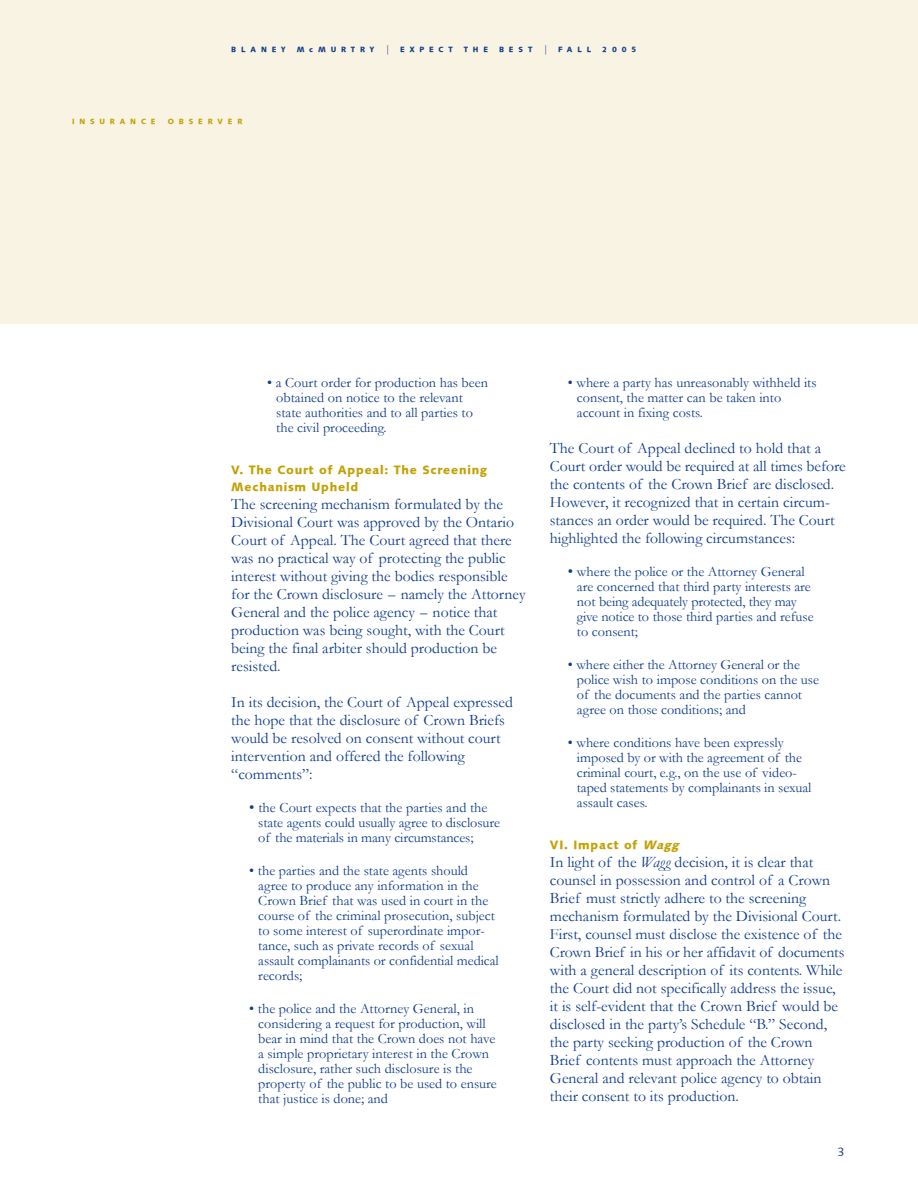
<style>
.page{position:relative;width:918px;height:1188px;background:#fff}
.page>*{position:absolute;margin:0;border:0;box-sizing:border-box;transform-origin:0 0}
.t1{font:15.75px/18px "Garamond";color:#103d8c}
.t2{font:14.25px/15px "Garamond";color:#103d8c}
.t3{font:900 12px/17.1px "Syntax";letter-spacing:.065em;color:#c2a205}
.t4{font:12px "Syntax Roman";color:#103d8c}
.t5{font:900 7.5px "Syntax";letter-spacing:.65em;color:#103d8c}
.t6{font:900 7.5px "Syntax";letter-spacing:.65em;color:#c2a205}
.s1{font-family:"Garamond";font-weight:400;font-size:10.5px}
.s2{font-size:15px}
.s3{font-style:italic}
</style>
<div class="page">
<div style="left:0;top:0;width:918px;height:324px;background:#f8f3e2"></div>
<p class="t5" style="left:231px;top:45px;width:56px">BLANEY</p>
<p class="t5" style="left:297px;top:45px;width:158px">McMURTRY <span class="s1">|</span> EXPECT</p>
<p class="t5" style="left:464px;top:45px;width:26px">THE</p>
<p class="t5" style="left:499px;top:45px;width:94px">BEST <span class="s1">|</span> FALL</p>
<p class="t5" style="left:602px;top:45px;width:36px">2005</p>
<p class="t6" style="left:72px;top:117px;width:85px">INSURANCE</p>
<p class="t6" style="left:168px;top:117px;width:76px">OBSERVER</p>
<p class="t2" style="left:276px;top:376px;width:213px;text-indent:-9px">• a Court order for production has been obtained on notice to the relevant state authorities and to all parties to the civil proceeding.</p>
<p class="t3" style="left:231px;top:462px;width:257px">V. The Court of Appeal: The Screening<br>Mechanism Upheld</p>
<p class="t1" style="left:231px;top:496px;width:296px">The screening mechanism formulated by the Divisional Court was approved by the Ontario Court of Appeal. The Court agreed that there was no practical way of protecting the public interest without giving the bodies responsible for the Crown disclosure - namely the Attorney General and the police agency - notice that production was being sought, with the Court being the final arbiter should production be resisted.</p>
<p class="t1" style="left:231px;top:694px;width:283px">In its decision, the Court of Appeal expressed the hope that the disclosure of Crown Briefs would be resolved on consent without court intervention and offered the following “comments”:</p>
<p class="t2" style="left:258px;top:801px;width:243px;text-indent:-9px"><span class="s2">•</span> the Court expects that the parties and the state agents could usually agree to disclosure of the materials in many circumstances;</p>
<p class="t2" style="left:258px;top:864px;width:242px;text-indent:-9px">• the parties and the state agents should agree to produce any information in the Crown Brief that was used in court in the course of the criminal prosecution, subject to some interest of superordinate impor&shy;tance, such as private records of sexual assault complainants or confidential medical records;</p>
<p class="t2" style="left:258px;top:1002px;width:240px;text-indent:-9px">• the police and the Attorney General, in considering a request for production, will bear in mind that the Crown does not have a simple proprietary interest in the Crown disclosure, rather such disclosure is the property of the public to be used to ensure that justice is done; and</p>
<p class="t2" style="left:577px;top:376px;width:241px;text-indent:-9px">• where a party has unreasonably withheld its consent, the matter can be taken into account in fixing costs.</p>
<p class="t1" style="left:550px;top:440px;width:297px">The Court of Appeal declined to hold that a Court order would be required at all times before the contents of the Crown Brief are disclosed.<br>However, it recognized that in certain circum&shy;stances an order would be required. The Court highlighted the following circumstances:</p>
<p class="t2" style="left:577px;top:565px;width:238px;text-indent:-9px"><span class="s2">•</span> where the police or the Attorney General are concerned that third party interests are not being adequately protected, they may give notice to those third parties and refuse to consent;</p>
<p class="t2" style="left:577px;top:658px;width:244px;text-indent:-9px">• where either the Attorney General or the police wish to impose conditions on the use of the documents and the parties cannot agree on those conditions; and</p>
<p class="t2" style="left:577px;top:736px;width:236px;text-indent:-9px">• where conditions have been expressly imposed by or with the agreement of the criminal court, e.g., on the use of video&shy;taped statements by complainants in sexual assault cases.</p>
<p class="t3" style="left:550px;top:837px;width:130px">VI. Impact of <span class="s3">Wagg</span></p>
<p class="t1" style="left:550px;top:854px;width:296px">In light of the <span class="s3">Wagg</span> decision, it is clear that counsel in possession and control of a Crown Brief must strictly adhere to the screening mechanism formulated by the Divisional Court.<br>First, counsel must disclose the existence of the Crown Brief in his or her affidavit of documents with a general description of its contents. While the Court did not specifically address the issue, it is self-evident that the Crown Brief would be disclosed in the party’s Schedule “B.” Second, the party seeking production of the Crown Brief contents must approach the Attorney General and relevant police agency to obtain their consent to its production.</p>
<p class="t4" style="left:838px;top:1144px;width:8px">3</p>
</div>
